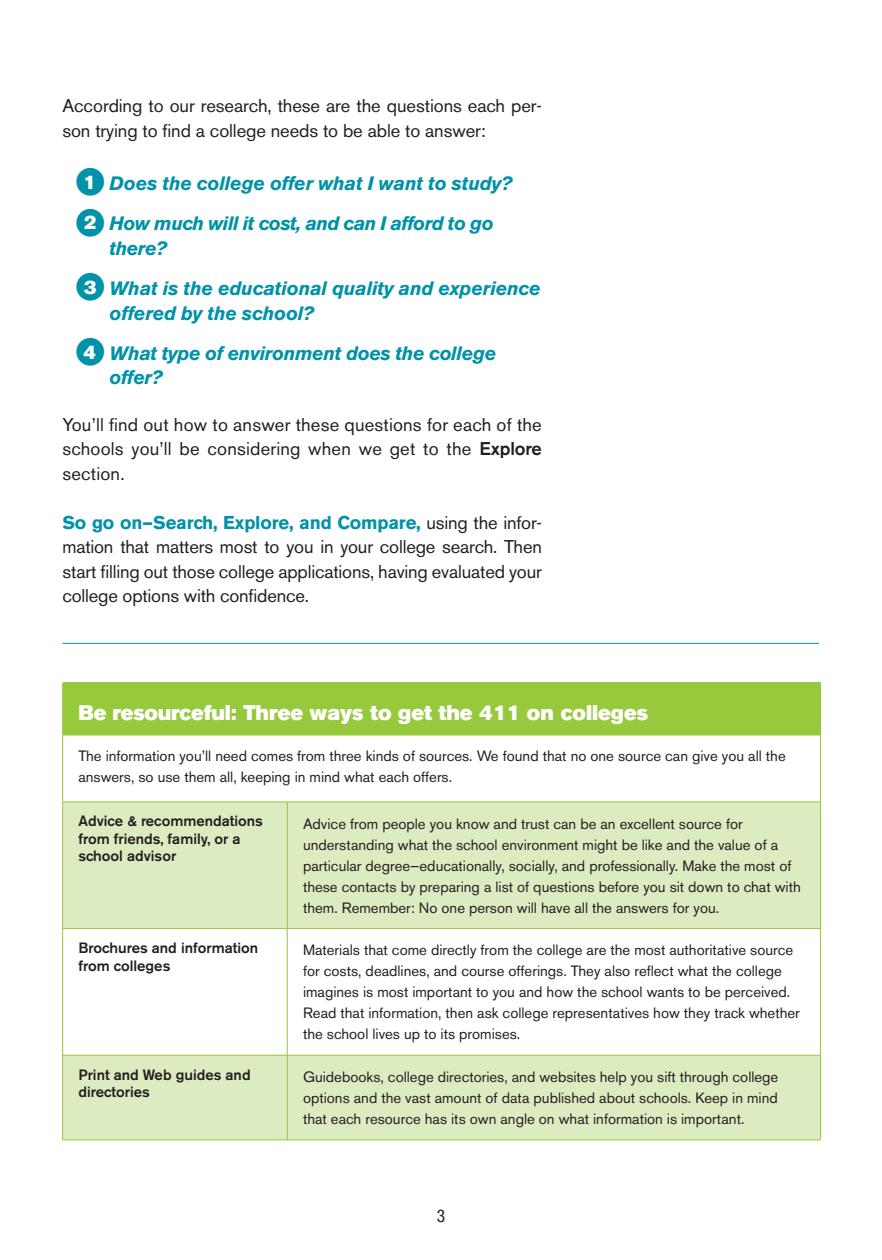
<style>
.page{position:relative;width:882px;height:1260px;background:#fff}
.page>*{position:absolute;margin:0;border:0;box-sizing:border-box;transform-origin:0 0}
.t1{font:21px "Akzidenz Grotesk BE Super";color:#fff}
.t2{font:italic 700 19.25px/40.2px "Akzidenz Grotesk BE";letter-spacing:-.01em;color:#0092a9}
.t3{font:18.38px/24.5px "Akzidenz Grotesk BE";letter-spacing:-.005em;color:#231f20;text-align:justify}
.t4{font:condensed 17.5px "Helvetica Neue";color:#231f20}
.t5{font:14.88px/21px "Akzidenz Grotesk BE";color:#231f20}
.t6{font:500 14.88px/17.5px "Akzidenz Grotesk BE";color:#231f20}
.s1{font-family:"Akzidenz Grotesk BE Super";font-weight:400;font-style:normal;color:#fff}
.s2{font-weight:500}
.s3{font-weight:700;color:#0092a9}
</style>
<div class="page">
<div style="left:63px;top:683px;width:758px;height:52px;background:#97c93c"></div>
<svg style="left:63px;top:803px;width:757px;height:337px;fill:#ddebc1"></svg>
<hr style="left:62px;top:683px;width:1px;height:52px;background:#97c93c">
<hr style="left:62px;top:735px;width:1px;height:67px;background:#97c93c">
<hr style="left:62px;top:735px;width:225px;height:1px;background:#97c93c">
<hr style="left:287px;top:735px;width:534px;height:1px;background:#97c93c">
<hr style="left:820px;top:735px;width:1px;height:67px;background:#97c93c">
<hr style="left:62px;top:802px;width:1px;height:126px;background:#97c93c">
<hr style="left:62px;top:802px;width:225px;height:1px;background:#97c93c">
<hr style="left:287px;top:802px;width:1px;height:126px;background:#97c93c">
<hr style="left:287px;top:802px;width:534px;height:1px;background:#97c93c">
<hr style="left:820px;top:802px;width:1px;height:126px;background:#97c93c">
<hr style="left:62px;top:929px;width:1px;height:126px;background:#97c93c">
<hr style="left:62px;top:928px;width:225px;height:1px;background:#97c93c">
<hr style="left:287px;top:929px;width:1px;height:126px;background:#97c93c">
<hr style="left:287px;top:928px;width:534px;height:1px;background:#97c93c">
<hr style="left:820px;top:929px;width:1px;height:126px;background:#97c93c">
<hr style="left:62px;top:1055px;width:1px;height:85px;background:#97c93c">
<hr style="left:62px;top:1055px;width:225px;height:1px;background:#97c93c">
<hr style="left:62px;top:1140px;width:225px;height:1px;background:#97c93c">
<hr style="left:287px;top:1055px;width:1px;height:85px;background:#97c93c">
<hr style="left:287px;top:1055px;width:534px;height:1px;background:#97c93c">
<hr style="left:820px;top:1055px;width:1px;height:85px;background:#97c93c">
<hr style="left:287px;top:1140px;width:534px;height:1px;background:#97c93c">
<hr style="left:62px;top:643px;width:757px;height:1px;background:#0092a9">
<p class="t3" style="left:62px;top:94px;width:481px">According to our research, these are the questions each per&shy;son trying to find a college needs to be able to answer:</p>
<p class="t2" style="left:83px;top:163px;width:430px"><span class="s1">1</span> Does the college offer what I want to study?<br><span class="s1">2</span> How much will it cost, and can I afford to go</p>
<p class="t2" style="left:84px;top:228px;width:458px;text-indent:25px">there?<br><span class="s1">3</span> What is the educational quality and experience</p>
<p class="t2" style="left:83px;top:293px;width:414px;text-indent:26px">offered by the school?<br><span class="s1">4</span> What type of environment does the college</p>
<p class="t2" style="left:110px;top:357px;width:54px">offer?</p>
<p class="t3" style="left:62px;top:412px;width:481px">You’ll find out how to answer these questions for each of the schools you’ll be considering when we get to the <span class="s2">Explore </span>section.</p>
<p class="t3" style="left:62px;top:510px;width:481px"><span class="s3">So go on—Search, Explore, and Compare,</span> using the infor&shy;mation that matters most to you in your college search. Then start filling out those college applications, having evaluated your college options with confidence.</p>
<h1 class="t1" style="left:78px;top:700px;width:571px">Be resourceful: Three ways to get the 411 on colleges</h1>
<p class="t5" style="left:78px;top:745px;width:709px">The information you’ll need comes from three kinds of sources. We found that no one source can give you all the answers, so use them all, keeping in mind what each offers.</p>
<p class="t6" style="left:78px;top:812px;width:186px">Advice &amp; recommendations from friends, family, or a school advisor</p>
<p class="t5" style="left:303px;top:813px;width:499px">Advice from people you know and trust can be an excellent source for understanding what the school environment might be like and the value of a particular degree—educationally, socially, and professionally. Make the most of these contacts by preparing a list of questions before you sit down to chat with them. Remember: No one person will have all the answers for you.</p>
<p class="t6" style="left:78px;top:939px;width:181px">Brochures and information from colleges</p>
<p class="t5" style="left:303px;top:940px;width:498px">Materials that come directly from the college are the most authoritative source for costs, deadlines, and course offerings. They also reflect what the college imagines is most important to you and how the school wants to be perceived.<br>Read that information, then ask college representatives how they track whether the school lives up to its promises.</p>
<p class="t6" style="left:78px;top:1066px;width:174px">Print and Web guides and directories</p>
<p class="t5" style="left:303px;top:1066px;width:477px;text-align:justify">Guidebooks, college directories, and websites help you sift through college options and the vast amount of data published about schools. Keep in mind that each resource has its own angle on what information is important.</p>
<p class="t4" style="left:437px;top:1206px;width:10px">3</p>
</div>
